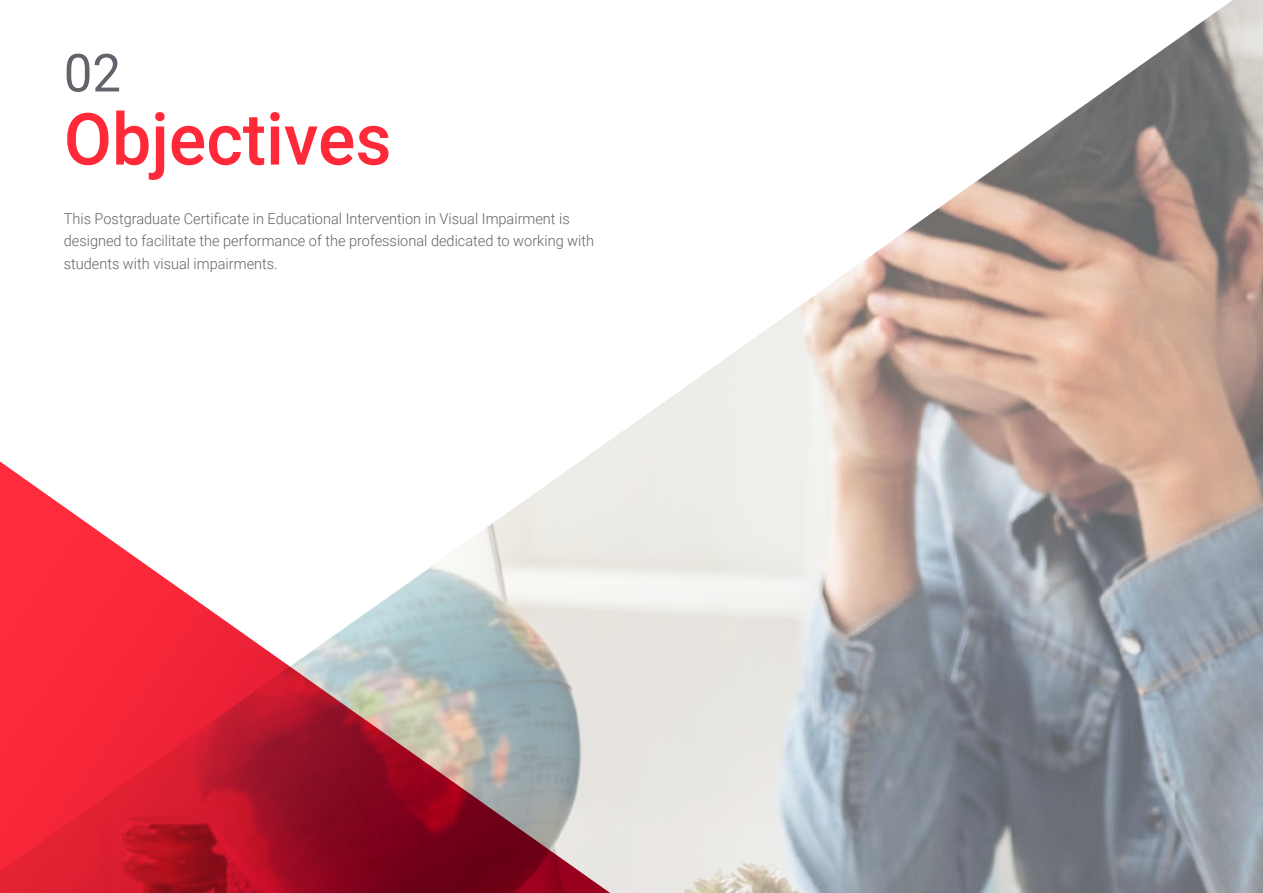
<style>
.page{position:relative;width:1263px;height:893px;background:#fff}
.page>*{position:absolute;margin:0;border:0;box-sizing:border-box;transform-origin:0 0}
.t1{font:500 72px "Roboto";color:#ff293a}
.t2{font:52.5px "Roboto";color:#61646a}
.t3{font:300 15px/22.5px "Roboto";color:#61646a}
</style>
<div class="page">
<img style="left:602px;top:0;width:661px;height:893px">
<svg style="left:0;top:446px;width:640px;height:447px"></svg>
<h2 class="t2" style="left:64px;top:36px;width:59px">02</h2>
<h1 class="t1" style="left:64px;top:89px;width:329px">Objectives</h1>
<p class="t3" style="left:64px;top:207px;width:532px">This Postgraduate Certificate in Educational Intervention in Visual Impairment is designed to facilitate the performance of the professional dedicated to working with students with visual impairments.</p>
</div>
